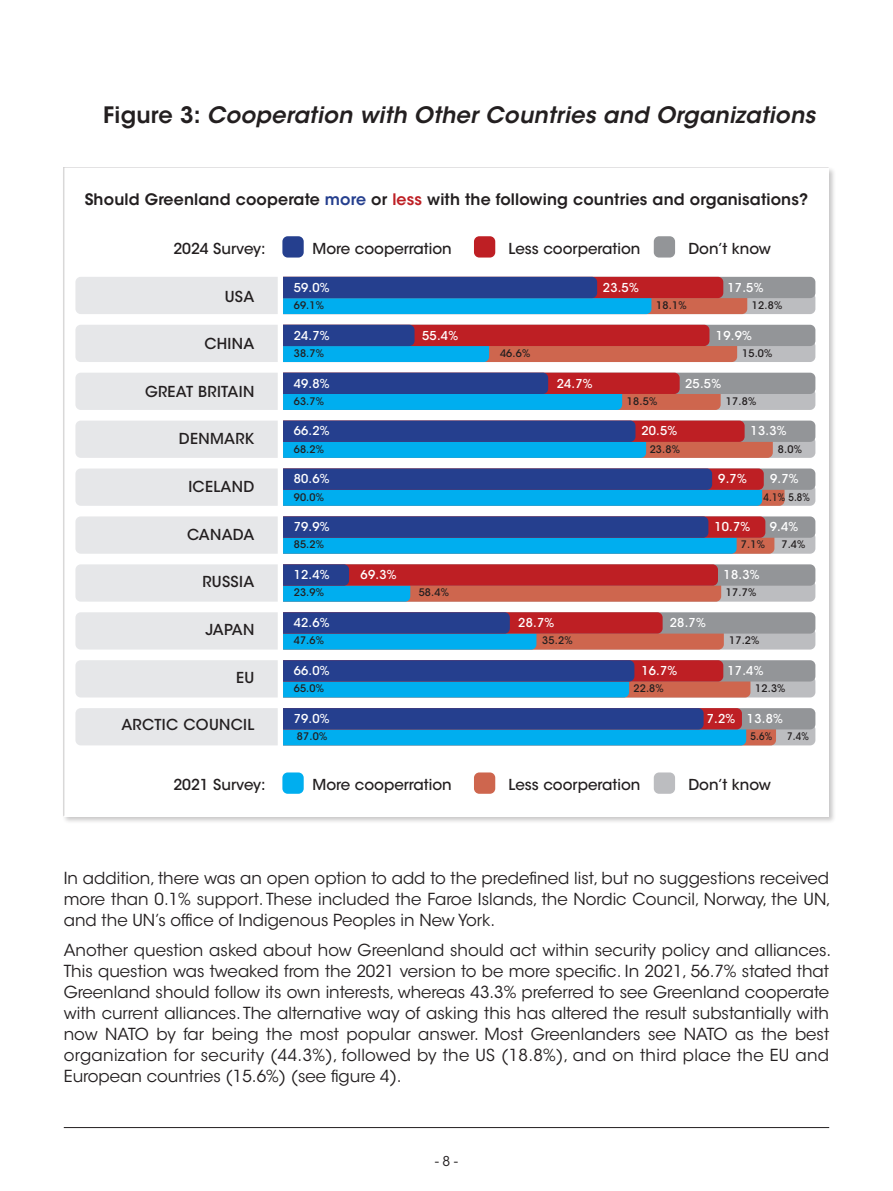
<style>
.page{position:relative;width:893px;height:1191px;background:#fff}
.page>*{position:absolute;margin:0;border:0;box-sizing:border-box;transform-origin:0 0}
.t1{font:italic 600 22.5px "ITC Avant Garde Std";letter-spacing:.01em;color:#231f20}
.t2{font:16.5px/21px "ITC Avant Garde Std";color:#231f20;text-align:justify}
.t3{font:600 15.75px "ITC Avant Garde Std";letter-spacing:.01em;color:#231f20}
.t4{font:500 15px "ITC Avant Garde Std";color:#231f20}
.t5{font:500 15px "ITC Avant Garde Std";letter-spacing:.02em;color:#231f20}
.t6{font:13.5px "ITC Avant Garde Std";color:#231f20}
.t7{font:500 12.15px "ITC Avant Garde Std";letter-spacing:.02em;color:#fff}
.t8{font:500 10.35px "ITC Avant Garde Std";letter-spacing:.02em;color:#231f20}
.t9{font:500 10.35px "ITC Avant Garde Std";letter-spacing:.02em;color:#231f20;scale:.9 1}
.s1{font-style:normal}
.s2{color:#253f8e}
.s3{color:#be1f24}
</style>
<div class="page">
<hr style="left:64px;top:1127px;width:765px;height:1px;background:#231f20">
<svg style="left:75px;top:277px;width:740px;height:37px;background:#7a90b0"></svg>
<svg style="left:75px;top:325px;width:740px;height:37px;background:#a28695"></svg>
<svg style="left:75px;top:373px;width:740px;height:37px;background:#8193b0"></svg>
<svg style="left:75px;top:420px;width:740px;height:38px;background:#788eb0"></svg>
<svg style="left:75px;top:468px;width:740px;height:38px;background:#6392be"></svg>
<svg style="left:75px;top:516px;width:740px;height:38px;background:#6691bb"></svg>
<svg style="left:75px;top:564px;width:740px;height:37px;background:#b38288"></svg>
<svg style="left:75px;top:612px;width:740px;height:37px;background:#908fa5"></svg>
<svg style="left:75px;top:660px;width:740px;height:37px;background:#798fb0"></svg>
<svg style="left:75px;top:708px;width:740px;height:37px;background:#6492bd"></svg>
<div style="left:282px;top:236px;width:22px;height:21px;background:#253f8e;border-radius:5px"></div>
<div style="left:474px;top:236px;width:21px;height:21px;background:#be1f24;border-radius:5px"></div>
<div style="left:654px;top:236px;width:21px;height:21px;background:#939598;border-radius:5px"></div>
<div style="left:282px;top:772px;width:22px;height:21px;background:#00aeef;border-radius:5px"></div>
<div style="left:474px;top:772px;width:21px;height:21px;background:#ce664e;border-radius:5px"></div>
<div style="left:654px;top:772px;width:21px;height:21px;background:#bcbdc0;border-radius:5px"></div>
<h1 class="t1" style="left:103px;top:100px;width:714px"><span class="s1">Figure 3:</span> Cooperation with Other Countries and Organizations</h1>
<p class="t3" style="left:85px;top:189px;width:725px">Should Greenland cooperate <span class="s2">more</span> or <span class="s3">less</span> with the following countries and organisations?</p>
<p class="t4" style="left:173px;top:239px;width:94px">2024 Survey:</p>
<p class="t4" style="left:313px;top:239px;width:141px">More cooperration</p>
<p class="t4" style="left:509px;top:239px;width:133px">Less coorperation</p>
<p class="t4" style="left:688px;top:239px;width:84px">Don’t know</p>
<p class="t4" style="left:225px;top:287px;width:31px">USA</p>
<p class="t4" style="left:204px;top:334px;width:51px">CHINA</p>
<p class="t5" style="left:145px;top:382px;width:111px">GREAT BRITAIN</p>
<p class="t5" style="left:179px;top:429px;width:77px">DENMARK</p>
<p class="t5" style="left:188px;top:477px;width:67px">ICELAND</p>
<p class="t4" style="left:187px;top:525px;width:69px">CANADA</p>
<p class="t4" style="left:202px;top:572px;width:53px">RUSSIA</p>
<p class="t4" style="left:205px;top:620px;width:50px">JAPAN</p>
<p class="t4" style="left:236px;top:668px;width:20px">EU</p>
<p class="t5" style="left:121px;top:715px;width:134px">ARCTIC COUNCIL</p>
<p class="t7" style="left:294px;top:280px;width:37px">59.0%</p>
<p class="t7" style="left:603px;top:280px;width:37px">23.5%</p>
<p class="t7" style="left:727px;top:280px;width:37px">17.5%</p>
<p class="t7" style="left:294px;top:328px;width:37px">24.7%</p>
<p class="t7" style="left:422px;top:328px;width:37px">55.4%</p>
<p class="t7" style="left:716px;top:328px;width:37px">19.9%</p>
<p class="t7" style="left:294px;top:375px;width:37px">49.8%</p>
<p class="t7" style="left:557px;top:375px;width:37px">24.7%</p>
<p class="t7" style="left:685px;top:375px;width:37px">25.5%</p>
<p class="t7" style="left:294px;top:423px;width:37px">66.2%</p>
<p class="t7" style="left:641px;top:423px;width:37px">20.5%</p>
<p class="t7" style="left:751px;top:423px;width:37px">13.3%</p>
<p class="t7" style="left:294px;top:471px;width:37px">80.6%</p>
<p class="t7" style="left:718px;top:471px;width:30px">9.7%</p>
<p class="t7" style="left:770px;top:471px;width:30px">9.7%</p>
<p class="t7" style="left:294px;top:519px;width:37px">79.9%</p>
<p class="t7" style="left:714px;top:519px;width:37px">10.7%</p>
<p class="t7" style="left:770px;top:519px;width:30px">9.4%</p>
<p class="t7" style="left:294px;top:567px;width:37px">12.4%</p>
<p class="t7" style="left:361px;top:567px;width:37px">69.3%</p>
<p class="t7" style="left:724px;top:567px;width:37px">18.3%</p>
<p class="t7" style="left:294px;top:615px;width:37px">42.6%</p>
<p class="t7" style="left:518px;top:615px;width:37px">28.7%</p>
<p class="t7" style="left:670px;top:615px;width:37px">28.7%</p>
<p class="t7" style="left:294px;top:663px;width:37px">66.0%</p>
<p class="t7" style="left:641px;top:663px;width:37px">16.7%</p>
<p class="t7" style="left:727px;top:663px;width:37px">17.4%</p>
<p class="t7" style="left:294px;top:711px;width:37px">79.0%</p>
<p class="t7" style="left:707px;top:711px;width:78px">7.2% 13.8%</p>
<p class="t8" style="left:294px;top:299px;width:32px">69.1%</p>
<p class="t8" style="left:656px;top:299px;width:32px">18.1%</p>
<p class="t8" style="left:752px;top:299px;width:32px">12.8%</p>
<p class="t8" style="left:294px;top:347px;width:32px">38.7%</p>
<p class="t8" style="left:500px;top:347px;width:32px">46.6%</p>
<p class="t8" style="left:742px;top:347px;width:32px">15.0%</p>
<p class="t8" style="left:294px;top:394px;width:32px">63.7%</p>
<p class="t8" style="left:627px;top:394px;width:32px">18.5%</p>
<p class="t8" style="left:726px;top:394px;width:32px">17.8%</p>
<p class="t8" style="left:294px;top:442px;width:32px">68.2%</p>
<p class="t8" style="left:650px;top:442px;width:32px">23.8%</p>
<p class="t8" style="left:778px;top:442px;width:26px">8.0%</p>
<p class="t8" style="left:294px;top:490px;width:32px">90.0%</p>
<p class="t9" style="left:763px;top:490px;width:53px">4.1% 5.8%</p>
<p class="t8" style="left:294px;top:538px;width:32px">85.2%</p>
<p class="t8" style="left:741px;top:538px;width:26px">7.1%</p>
<p class="t8" style="left:781px;top:538px;width:26px">7.4%</p>
<p class="t8" style="left:294px;top:586px;width:32px">23.9%</p>
<p class="t8" style="left:419px;top:586px;width:32px">58.4%</p>
<p class="t8" style="left:726px;top:586px;width:32px">17.7%</p>
<p class="t8" style="left:294px;top:634px;width:32px">47.6%</p>
<p class="t8" style="left:542px;top:634px;width:32px">35.2%</p>
<p class="t8" style="left:729px;top:634px;width:32px">17.2%</p>
<p class="t8" style="left:294px;top:682px;width:32px">65.0%</p>
<p class="t8" style="left:633px;top:682px;width:32px">22.8%</p>
<p class="t8" style="left:755px;top:682px;width:32px">12.3%</p>
<p class="t8" style="left:297px;top:730px;width:32px">87.0%</p>
<p class="t9" style="left:750px;top:730px;width:26px">5.6%</p>
<p class="t9" style="left:787px;top:730px;width:26px">7.4%</p>
<p class="t4" style="left:173px;top:775px;width:94px">2021 Survey:</p>
<p class="t4" style="left:313px;top:775px;width:141px">More cooperration</p>
<p class="t4" style="left:509px;top:775px;width:133px">Less coorperation</p>
<p class="t4" style="left:688px;top:775px;width:84px">Don’t know</p>
<p class="t2" style="left:64px;top:868px;width:769px">In addition, there was an open option to add to the predefined list, but no suggestions received more than 0.1% support. These included the Faroe Islands, the Nordic Council, Norway, the UN, and the UN’s office of Indigenous Peoples in New York.</p>
<p class="t2" style="left:64px;top:939px;width:769px;text-align:left">Another question asked about how Greenland should act within security policy and alliances.<br>This question was tweaked from the 2021 version to be more specific. In 2021, 56.7% stated that Greenland should follow its own interests, whereas 43.3% preferred to see Greenland cooperate with current alliances. The alternative way of asking this has altered the result substantially with now NATO by far being the most popular answer. Most Greenlanders see NATO as the best organization for security (44.3%), followed by the US (18.8%), and on third place the EU and European countries (15.6%) (see figure 4).</p>
<p class="t6" style="left:435px;top:1153px;width:24px">- 8 -</p>
</div>
